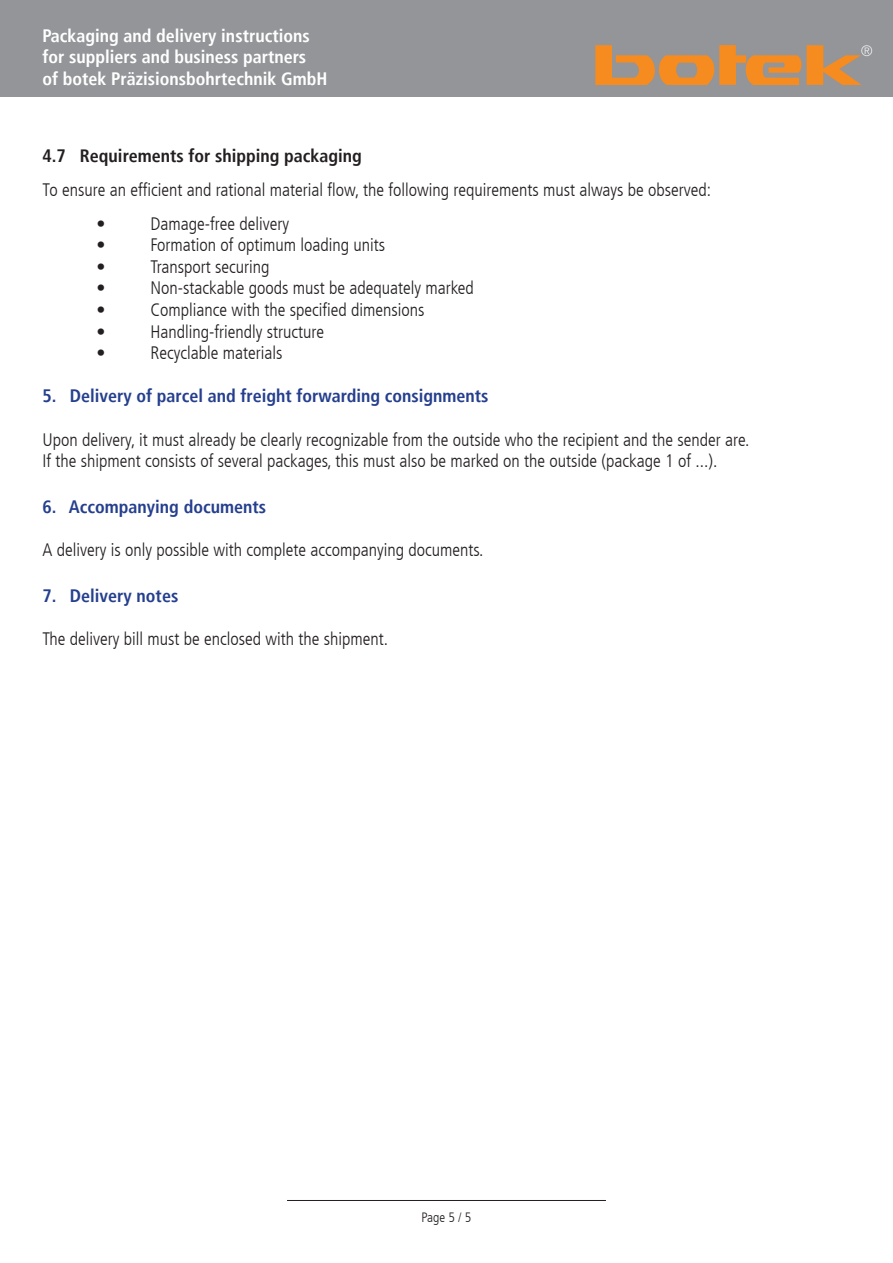
<style>
.page{position:relative;width:893px;height:1263px;background:#fff}
.page>*{position:absolute;margin:0;border:0;box-sizing:border-box;transform-origin:0 0}
.t1{font:300 condensed 18px "Frutiger LT";color:#231f20}
.t2{font:700 condensed 18px/21.6px "Frutiger LT";color:#fff}
.t3{font:700 condensed 18px "Frutiger LT";color:#253f8e}
.t4{font:700 condensed 18px "Frutiger LT";color:#231f20}
.t5{font:300 condensed 13.5px "Frutiger LT";color:#231f20}
</style>
<div class="page">
<div style="left:0;top:0;width:893px;height:97px;background:#939598"></div>
<svg style="left:595px;top:45px;width:277px;height:40px"></svg>
<hr style="left:287px;top:1200px;width:319px;height:1px;background:#231f20">
<p class="t2" style="left:43px;top:25px;width:287px">Packaging and delivery instructions for suppliers and business partners<br>of botek Präzisionsbohrtechnik GmbH</p>
<p class="t4" style="left:43px;top:145px;width:321px">4.7 Requirements for shipping packaging</p>
<p class="t1" style="left:43px;top:179px;width:670px">To ensure an efficient and rational material flow, the following requirements must always be observed:</p>
<p class="t1" style="left:97px;top:213px;width:10px">•</p>
<p class="t1" style="left:151px;top:213px;width:140px">Damage-free delivery</p>
<p class="t1" style="left:97px;top:235px;width:10px">•</p>
<p class="t1" style="left:151px;top:235px;width:236px">Formation of optimum loading units</p>
<p class="t1" style="left:97px;top:256px;width:10px">•</p>
<p class="t1" style="left:151px;top:256px;width:121px">Transport securing</p>
<p class="t1" style="left:97px;top:278px;width:10px">•</p>
<p class="t1" style="left:151px;top:278px;width:325px">Non-stackable goods must be adequately marked</p>
<p class="t1" style="left:97px;top:299px;width:10px">•</p>
<p class="t1" style="left:151px;top:299px;width:276px">Compliance with the specified dimensions</p>
<p class="t1" style="left:97px;top:321px;width:10px">•</p>
<p class="t1" style="left:151px;top:321px;width:175px">Handling-friendly structure</p>
<p class="t1" style="left:97px;top:343px;width:10px">•</p>
<p class="t1" style="left:151px;top:343px;width:133px">Recyclable materials</p>
<p class="t3" style="left:43px;top:385px;width:448px">5. Delivery of parcel and freight forwarding consignments</p>
<p class="t1" style="left:43px;top:429px;width:708px">Upon delivery, it must already be clearly recognizable from the outside who the recipient and the sender are.</p>
<p class="t1" style="left:43px;top:451px;width:676px">If the shipment consists of several packages, this must also be marked on the outside (package 1 of ...).</p>
<p class="t3" style="left:43px;top:496px;width:225px">6. Accompanying documents</p>
<p class="t1" style="left:43px;top:539px;width:443px">A delivery is only possible with complete accompanying documents.</p>
<p class="t3" style="left:43px;top:585px;width:137px">7. Delivery notes</p>
<p class="t1" style="left:43px;top:628px;width:347px">The delivery bill must be enclosed with the shipment.</p>
<p class="t5" style="left:421px;top:1210px;width:51px">Page 5 / 5</p>
</div>
